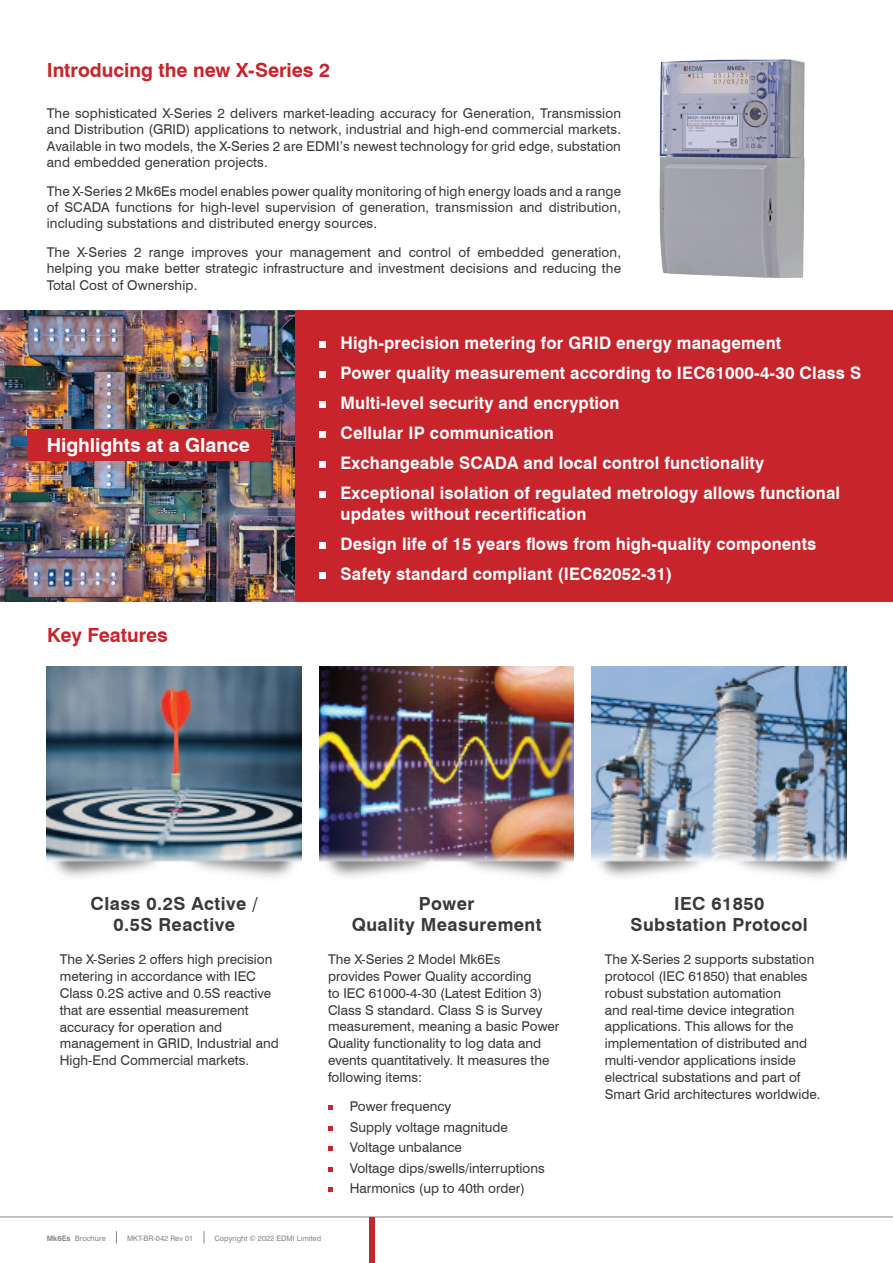
<style>
.page{position:relative;width:893px;height:1263px;background:#fff}
.page>*{position:absolute;margin:0;border:0;box-sizing:border-box;transform-origin:0 0}
.t1{font:700 19.5px "Swiss 721 BT";color:#c8242b}
.t2{font:700 19.5px "Swiss 721 BT";color:#fff}
.t3{font:700 18px/21.6px "Swiss 721 BT";letter-spacing:.025em;color:#3b383a;text-align:center}
.t4{font:700 17.25px/30px "Swiss 721 BT";letter-spacing:.01em;color:#fff}
.t5{font:13.5px/16.8px "Swiss 721 BT";color:#3b383a}
.t6{font:7.5px "Swiss 721 BT";color:#878789}
.s1{font-weight:700}
</style>
<div class="page">
<div style="left:1px;top:310px;width:892px;height:292px;background:#c8242b"></div>
<img style="left:0;top:311px;width:295px;height:290px">
<div style="left:319px;top:341px;width:7px;height:7px;background:#fff"></div>
<div style="left:319px;top:371px;width:7px;height:7px;background:#fff"></div>
<div style="left:319px;top:401px;width:7px;height:7px;background:#fff"></div>
<div style="left:319px;top:431px;width:7px;height:7px;background:#fff"></div>
<div style="left:319px;top:462px;width:7px;height:6px;background:#fff"></div>
<div style="left:319px;top:492px;width:7px;height:6px;background:#fff"></div>
<div style="left:319px;top:542px;width:7px;height:7px;background:#fff"></div>
<div style="left:319px;top:572px;width:7px;height:7px;background:#fff"></div>
<svg style="left:116px;top:1231px;width:1px;height:13px"></svg>
<svg style="left:204px;top:1231px;width:1px;height:13px"></svg>
<hr style="left:0;top:1216px;width:893px;height:1px;background:#878789">
<div style="left:369px;top:1217px;width:5px;height:46px;background:#c8242b"></div>
<img style="left:659px;top:59px;width:146px;height:220px">
<svg style="left:328px;top:1105px;width:5px;height:5px"></svg>
<svg style="left:328px;top:1126px;width:5px;height:4px"></svg>
<svg style="left:328px;top:1146px;width:5px;height:5px"></svg>
<svg style="left:328px;top:1167px;width:5px;height:4px"></svg>
<svg style="left:328px;top:1187px;width:5px;height:5px"></svg>
<img style="left:47px;top:666px;width:254px;height:211px">
<img style="left:319px;top:666px;width:255px;height:211px">
<img style="left:592px;top:666px;width:254px;height:211px">
<div style="left:27px;top:429px;width:243px;height:32px;background:#c8242b"></div>
<h1 class="t1" style="left:47px;top:58px;width:285px">Introducing the new X-Series 2</h1>
<p class="t5" style="left:47px;top:105px;width:576px;line-height:16.2px;text-align:justify">The sophisticated X-Series 2 delivers market-leading accuracy for Generation, Transmission and Distribution (GRID) applications to network, industrial and high-end commercial markets.<br>Available in two models, the X-Series 2 are EDMI’s newest technology for grid edge, substation and embedded generation projects.</p>
<p class="t5" style="left:47px;top:183px;width:576px;line-height:16.2px;text-align:justify">The X-Series 2 Mk6Es model enables power quality monitoring of high energy loads and a range of SCADA functions for high-level supervision of generation, transmission and distribution, including substations and distributed energy sources.</p>
<p class="t5" style="left:47px;top:244px;width:576px;line-height:16.2px;text-align:justify">The X-Series 2 range improves your management and control of embedded generation, helping you make better strategic infrastructure and investment decisions and reducing the Total Cost of Ownership.</p>
<h1 class="t2" style="left:47px;top:433px;width:205px">Highlights at a Glance</h1>
<h1 class="t1" style="left:47px;top:623px;width:122px">Key Features</h1>
<p class="t4" style="left:340px;top:328px;width:522px">High-precision metering for GRID energy management<br>Power quality measurement according to IEC61000-4-30 Class S Multi-level security and encryption<br>Cellular IP communication<br>Exchangeable SCADA and local control functionality Exceptional isolation of regulated metrology allows functional</p>
<p class="t4" style="left:340px;top:499px;width:477px">updates without recertification<br>Design life of 15 years flows from high-quality components<br>Safety standard compliant (IEC62052-31)</p>
<h2 class="t3" style="left:91px;top:892px;width:169px">Class 0.2S Active /<br>0.5S Reactive</h2>
<h2 class="t3" style="left:352px;top:892px;width:191px">Power<br>Quality Measurement</h2>
<h2 class="t3" style="left:631px;top:892px;width:179px">IEC 61850<br>Substation Protocol</h2>
<p class="t5" style="left:60px;top:951px;width:220px">The X-Series 2 offers high precision metering in accordance with IEC<br>Class 0.2S active and 0.5S reactive that are essential measurement accuracy for operation and management in GRID, Industrial and<br>High-End Commercial markets.</p>
<p class="t5" style="left:605px;top:951px;width:217px">The X-Series 2 supports substation protocol (IEC 61850) that enables robust substation automation<br>and real-time device integration applications. This allows for the implementation of distributed and multi-vendor applications inside electrical substations and part of Smart Grid architectures worldwide.</p>
<p class="t5" style="left:328px;top:951px;width:233px">The X-Series 2 Model Mk6Es<br>provides Power Quality according<br>to IEC 61000-4-30 (Latest Edition 3)<br>Class S standard. Class S is Survey measurement, meaning a basic Power<br>Quality functionality to log data and events quantitatively. It measures the following items:</p>
<p class="t5" style="left:350px;top:1096px;width:196px;line-height:20.4px">Power frequency<br>Supply voltage magnitude<br>Voltage unbalance<br>Voltage dips/swells/interruptions<br>Harmonics (up to 40th order)</p>
<p class="t6" style="left:47px;top:1233px;width:61px"><span class="s1">Mk6Es</span> Brochure</p>
<p class="t6" style="left:127px;top:1233px;width:68px">MKT-BR-042 Rev 01</p>
<p class="t6" style="left:215px;top:1233px;width:108px">Copyright © 2022 EDMI Limited</p>
</div>
